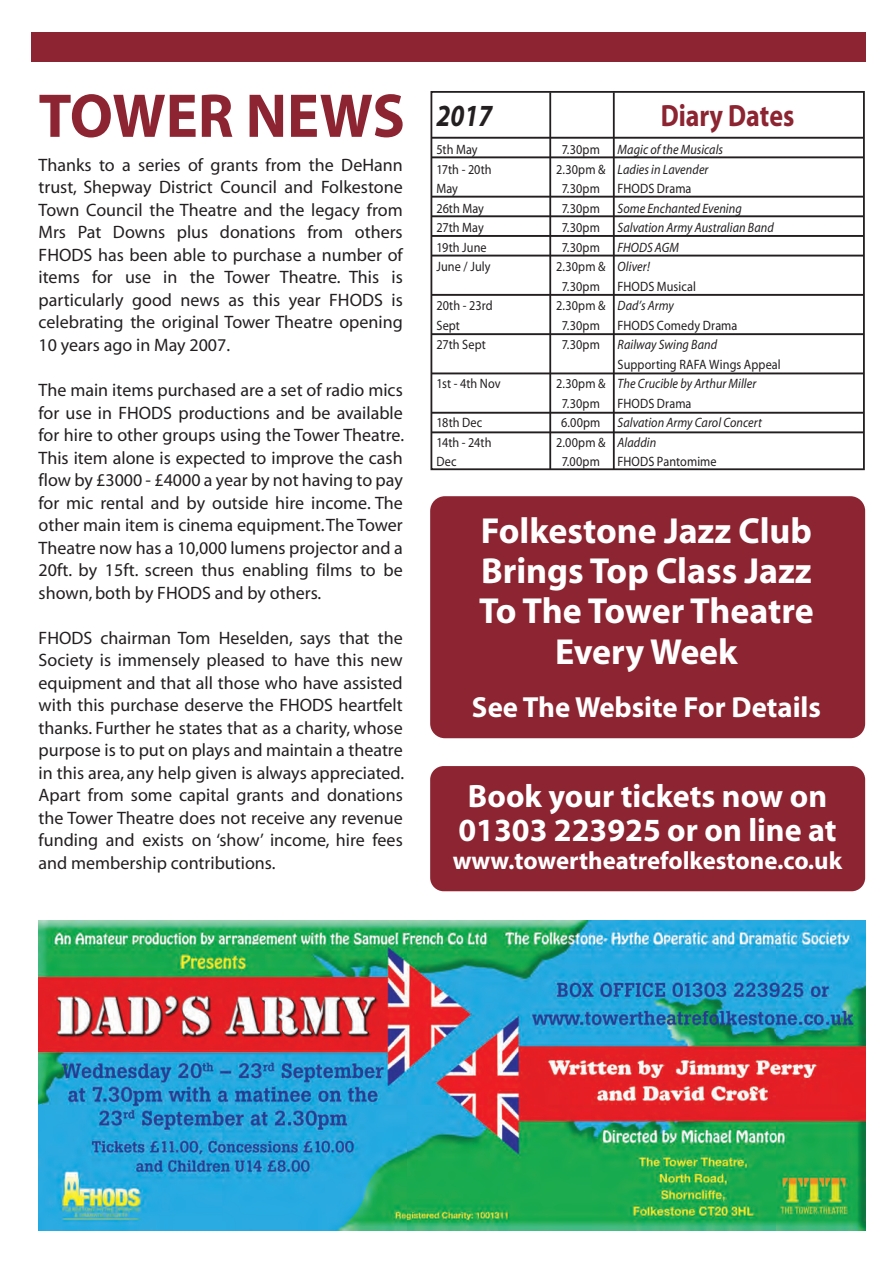
<style>
.page{position:relative;width:893px;height:1263px;background:#fff}
.page>*{position:absolute;margin:0;border:0;box-sizing:border-box;transform-origin:0 0}
.t1{font:700 62.4px "Myriad Pro";color:#8d2431;scale:.96 1}
.t2{font:700 36.3px/40.3px "Myriad";color:#fff;text-align:center}
.t3{font:700 32.4px/33.9px "Myriad";color:#fff}
.t4{font:700 30.9px "Myriad";color:#8d2431;scale:.84 1}
.t5{font:italic 700 30.9px "Myriad";color:#231f20;scale:.84 1}
.t6{font:700 29.1px "Myriad";color:#fff}
.t7{font:700 25.05px "Myriad";color:#fff}
.t8{font:18px/22.5px "Myriad";color:#231f20;text-align:justify}
.t9{font:13.5px/19.5px "Myriad";letter-spacing:.01em;color:#231f20;scale:.9 1}
.t10{font:italic 13.5px/19.5px "Myriad";letter-spacing:.005em;color:#231f20;scale:.9 1}
</style>
<div class="page">
<div style="left:31px;top:33px;width:835px;height:29px;background:#8d2431"></div>
<div style="left:430px;top:496px;width:435px;height:242px;background:#8d2431;border-radius:15px"></div>
<div style="left:430px;top:766px;width:435px;height:125px;background:#8d2431;border-radius:14px"></div>
<div style="left:430px;top:91px;width:435px;height:379px;border:2px solid #231f20"></div>
<hr style="left:549px;top:92px;width:2px;height:377px;background:#231f20">
<hr style="left:613px;top:92px;width:2px;height:377px;background:#231f20">
<hr style="left:431px;top:137px;width:433px;height:2px;background:#231f20">
<hr style="left:431px;top:156px;width:433px;height:2px;background:#231f20">
<hr style="left:431px;top:196px;width:433px;height:2px;background:#231f20">
<hr style="left:431px;top:215px;width:433px;height:2px;background:#231f20">
<hr style="left:431px;top:235px;width:433px;height:2px;background:#231f20">
<hr style="left:431px;top:255px;width:433px;height:2px;background:#231f20">
<hr style="left:431px;top:294px;width:433px;height:2px;background:#231f20">
<hr style="left:431px;top:333px;width:433px;height:2px;background:#231f20">
<hr style="left:431px;top:372px;width:433px;height:2px;background:#231f20">
<hr style="left:431px;top:412px;width:433px;height:2px;background:#231f20">
<hr style="left:431px;top:431px;width:433px;height:2px;background:#231f20">
<img style="left:39px;top:921px;width:826px;height:310px">
<h1 class="t1" style="left:39px;top:75px;width:383px">TOWER NEWS</h1>
<p class="t8" style="left:39px;top:154px;width:366px">Thanks to a series of grants from the DeHann trust, Shepway District Council and Folkestone Town Council the Theatre and the legacy from Mrs Pat Downs plus donations from others FHODS has been able to purchase a number of items for use in the Tower Theatre. This is particularly good news as this year FHODS is celebrating the original Tower Theatre opening 10 years ago in May 2007.</p>
<p class="t8" style="left:39px;top:379px;width:367px">The main items purchased are a set of radio mics for use in FHODS productions and be available for hire to other groups using the Tower Theatre.<br>This item alone is expected to improve the cash flow by £3000 - £4000 a year by not having to pay for mic rental and by outside hire income. The other main item is cinema equipment. The Tower Theatre now has a 10,000 lumens projector and a 20ft. by 15ft. screen thus enabling films to be shown, both by FHODS and by others.</p>
<p class="t8" style="left:39px;top:627px;width:367px">FHODS chairman Tom Heselden, says that the Society is immensely pleased to have this new equipment and that all those who have assisted with this purchase deserve the FHODS heartfelt thanks. Further he states that as a charity, whose purpose is to put on plays and maintain a theatre in this area, any help given is always appreciated.<br>Apart from some capital grants and donations the Tower Theatre does not receive any revenue funding and exists on ‘show’ income, hire fees and membership contributions.</p>
<h3 class="t5" style="left:436px;top:100px;width:68px">2017</h3>
<h3 class="t4" style="left:661px;top:100px;width:161px">Diary Dates</h3>
<p class="t9" style="left:436px;top:140px;width:63px">5th May<br>17th - 20th<br>May<br>26th May<br>27th May<br>19th June<br>June / July</p>
<p class="t9" style="left:436px;top:297px;width:64px">20th - 23rd<br>Sept<br>27th Sept</p>
<p class="t9" style="left:436px;top:375px;width:73px">1st - 4th Nov</p>
<p class="t9" style="left:436px;top:414px;width:63px">18th Dec<br>14th - 24th<br>Dec</p>
<p class="t10" style="left:618px;top:140px;width:119px">Magic of the Musicals<br>Ladies in Lavender</p>
<p class="t9" style="left:618px;top:179px;width:84px">FHODS Drama</p>
<p class="t10" style="left:618px;top:199px;width:175px">Some Enchanted Evening<br>Salvation Army Australian Band<br>FHODS AGM<br>Oliver!</p>
<p class="t9" style="left:618px;top:277px;width:88px">FHODS Musical</p>
<p class="t10" style="left:618px;top:297px;width:64px">Dad’s Army</p>
<p class="t9" style="left:618px;top:316px;width:135px">FHODS Comedy Drama</p>
<p class="t10" style="left:618px;top:336px;width:112px">Railway Swing Band</p>
<p class="t9" style="left:618px;top:355px;width:183px">Supporting RAFA Wings Appeal</p>
<p class="t10" style="left:618px;top:375px;width:156px">The Crucible by Arthur Miller</p>
<p class="t9" style="left:618px;top:394px;width:84px">FHODS Drama</p>
<p class="t10" style="left:618px;top:414px;width:162px">Salvation Army Carol Concert<br>Aladdin</p>
<p class="t9" style="left:618px;top:453px;width:112px">FHODS Pantomime</p>
<p class="t9" style="left:556px;top:141px;width:56px;text-align:center">7.30pm<br>2.30pm &amp;<br>7.30pm<br>7.30pm<br>7.30pm<br>7.30pm<br>2.30pm &amp;<br>7.30pm<br>2.30pm &amp;<br>7.30pm<br>7.30pm</p>
<p class="t9" style="left:556px;top:375px;width:56px;text-align:center">2.30pm &amp;<br>7.30pm<br>6.00pm<br>2.00pm &amp;<br>7.00pm</p>
<h2 class="t2" style="left:479px;top:511px;width:336px">Folkestone Jazz Club<br>Brings Top Class Jazz<br>To The Tower Theatre<br>Every Week</h2>
<h3 class="t6" style="left:472px;top:692px;width:351px">See The Website For Details</h3>
<h3 class="t3" style="left:458px;top:780px;width:380px">Book your tickets now on<br>01303 223925 or on line at</h3>
<h3 class="t7" style="left:453px;top:847px;width:391px">www.towertheatrefolkestone.co.uk</h3>
</div>
